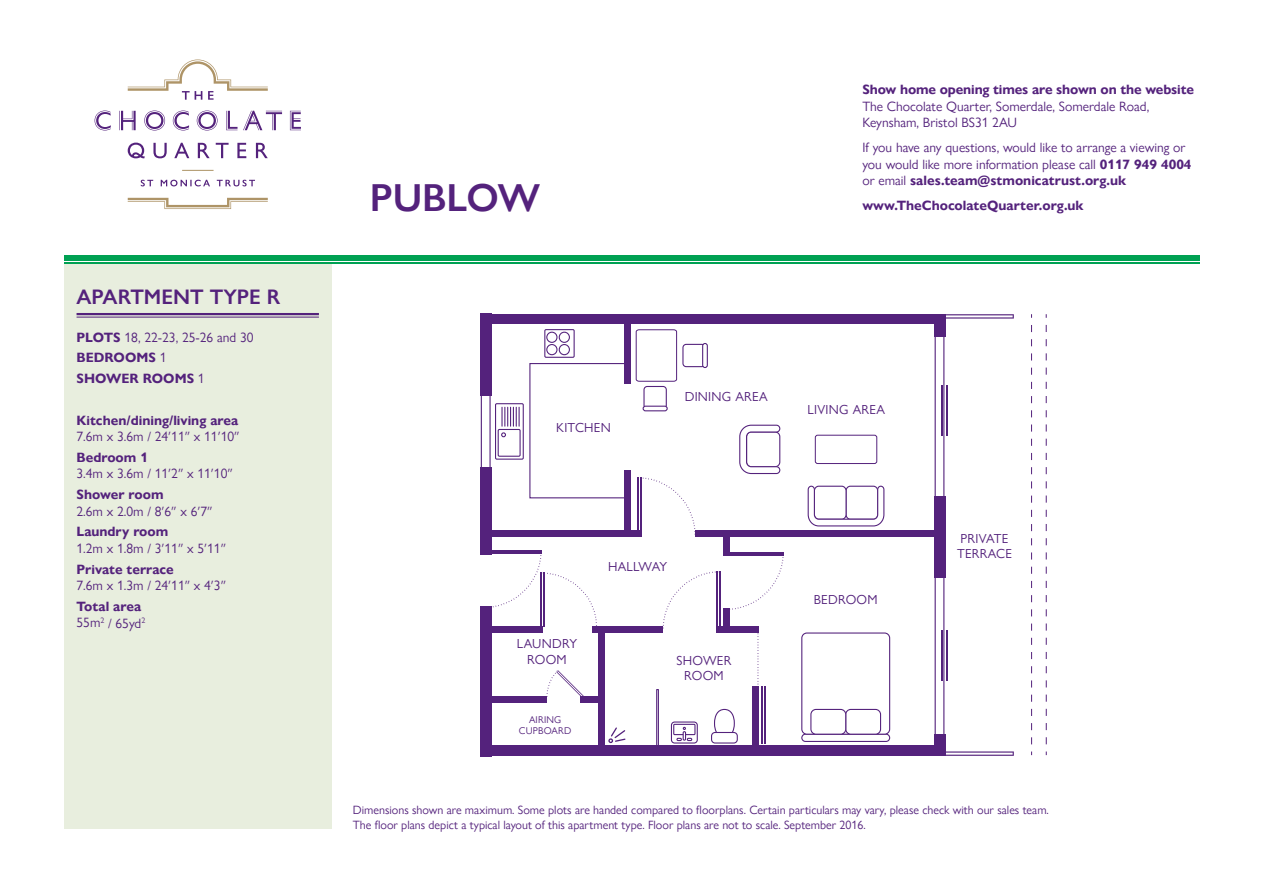
<style>
.page{position:relative;width:1263px;height:893px;background:#fff}
.page>*{position:absolute;margin:0;border:0;box-sizing:border-box;transform-origin:0 0}
.t1{font:600 39px "Gill Sans Nova";color:#54227c}
.t2{font:600 21px "Gill Sans Nova";color:#54227c}
.t3{font:13.5px/16.5px "Gill Sans Nova";color:#54227c}
.t4{font:700 13.5px/20.7px "Gill Sans Nova";color:#54227c}
.t5{font:13.05px/15.8px "Gill Sans Nova";letter-spacing:.02em;color:#54227c;text-align:center}
.t6{font:13.05px "Gill Sans Nova";letter-spacing:-.01em;color:#54227c}
.t7{font:12px/15px "Gill Sans Nova";color:#54227c}
.t8{font:9.75px/11.7px "Gill Sans Nova";letter-spacing:.02em;color:#54227c;text-align:center}
.s1{font-weight:400}
.s2{font-weight:700}
</style>
<div class="page">
<svg style="left:637px;top:477px;width:59px;height:58px"></svg>
<hr style="left:638px;top:478px;width:1px;height:58px;background:#54227c">
<hr style="left:640px;top:478px;width:1px;height:58px;background:#54227c">
<hr style="left:765px;top:687px;width:1px;height:57px;background:#54227c">
<hr style="left:761px;top:687px;width:1px;height:57px;background:#54227c">
<svg style="left:483px;top:549px;width:114px;height:78px"></svg>
<hr style="left:541px;top:573px;width:1px;height:54px;background:#54227c">
<hr style="left:543px;top:573px;width:1px;height:54px;background:#54227c">
<div style="left:643px;top:386px;width:24px;height:23px;border:1px solid #54227c;border-radius:3px"></div>
<div style="left:643px;top:406px;width:24px;height:5px;background:#fff;border-radius:2px"></div>
<div style="left:643px;top:406px;width:25px;height:5px;border:1px solid #54227c;border-radius:2px"></div>
<div style="left:682px;top:344px;width:23px;height:23px;border:1px solid #54227c;border-radius:3px"></div>
<hr style="left:703px;top:343px;width:4px;height:24px;background:#fff;border-radius:2px">
<div style="left:702px;top:343px;width:6px;height:25px;border:1px solid #54227c;border-radius:2px"></div>
<svg style="left:635px;top:329px;width:42px;height:53px"></svg>
<div style="left:801px;top:734px;width:89px;height:8px;border:1px solid #54227c;border-radius:4px"></div>
<div style="left:801px;top:632px;width:89px;height:103px;border:1px solid #54227c;border-radius:5px"></div>
<div style="left:845px;top:709px;width:36px;height:26px;border:1px solid #54227c;border-radius:5px"></div>
<div style="left:810px;top:709px;width:36px;height:26px;border:1px solid #54227c;border-radius:5px"></div>
<div style="left:714px;top:709px;width:21px;height:29px;border:1px solid #54227c;border-radius:50%"></div>
<div style="left:711px;top:732px;width:26px;height:11px;background:#fff;border-radius:4px"></div>
<div style="left:711px;top:732px;width:27px;height:11px;border:1px solid #54227c;border-radius:4px"></div>
<svg style="left:671px;top:722px;width:26px;height:21px"></svg>
<div style="left:671px;top:721px;width:27px;height:22px;border:1px solid #54227c;border-radius:3px"></div>
<div style="left:674px;top:724px;width:21px;height:11px;background:#fff"></div>
<div style="left:673px;top:724px;width:22px;height:11px;border:1px solid #54227c"></div>
<svg style="left:676px;top:727px;width:16px;height:14px"></svg>
<div style="left:559px;top:344px;width:11px;height:11px;border:1px solid #54227c;border-radius:50%"></div>
<div style="left:546px;top:344px;width:11px;height:11px;border:1px solid #54227c;border-radius:50%"></div>
<div style="left:546px;top:332px;width:11px;height:11px;border:1px solid #54227c;border-radius:50%"></div>
<div style="left:559px;top:332px;width:11px;height:11px;border:1px solid #54227c;border-radius:50%"></div>
<div style="left:544px;top:329px;width:31px;height:29px;border:1px solid #54227c"></div>
<svg style="left:501px;top:407px;width:19px;height:19px"></svg>
<svg style="left:501px;top:432px;width:5px;height:5px"></svg>
<div style="left:498px;top:429px;width:23px;height:28px;border:1px solid #54227c"></div>
<div style="left:495px;top:403px;width:29px;height:57px;border:1px solid #54227c"></div>
<svg style="left:739px;top:424px;width:42px;height:51px"></svg>
<svg style="left:807px;top:485px;width:78px;height:42px"></svg>
<div style="left:815px;top:435px;width:62px;height:29px;border:1px solid #54227c;border-radius:2px"></div>
<div style="left:491px;top:530px;width:151px;height:7px;background:#54227c"></div>
<div style="left:625px;top:321px;width:6px;height:62px;background:#54227c"></div>
<div style="left:723px;top:535px;width:7px;height:21px;background:#54227c"></div>
<div style="left:625px;top:470px;width:6px;height:63px;background:#54227c"></div>
<div style="left:695px;top:530px;width:239px;height:7px;background:#54227c"></div>
<div style="left:598px;top:626px;width:7px;height:121px;background:#54227c"></div>
<div style="left:593px;top:626px;width:70px;height:7px;background:#54227c"></div>
<div style="left:489px;top:626px;width:54px;height:7px;background:#54227c"></div>
<div style="left:491px;top:696px;width:56px;height:6px;background:#54227c"></div>
<div style="left:581px;top:696px;width:17px;height:7px;background:#54227c"></div>
<div style="left:752px;top:687px;width:6px;height:60px;background:#54227c"></div>
<div style="left:529px;top:363px;width:99px;height:135px;border:1px solid #54227c"></div>
<svg style="left:662px;top:552px;width:122px;height:156px"></svg>
<div style="left:935px;top:571px;width:9px;height:169px;border:1px solid #54227c"></div>
<div style="left:481px;top:350px;width:10px;height:169px;border:1px solid #54227c"></div>
<div style="left:935px;top:333px;width:9px;height:169px;border:1px solid #54227c"></div>
<div style="left:480px;top:314px;width:465px;height:9px;background:#54227c"></div>
<div style="left:934px;top:734px;width:11px;height:21px;background:#54227c"></div>
<div style="left:934px;top:497px;width:11px;height:81px;background:#54227c"></div>
<div style="left:934px;top:321px;width:11px;height:16px;background:#54227c"></div>
<div style="left:480px;top:314px;width:11px;height:82px;background:#54227c"></div>
<div style="left:480px;top:467px;width:11px;height:87px;background:#54227c"></div>
<div style="left:480px;top:606px;width:11px;height:150px;background:#54227c"></div>
<div style="left:480px;top:746px;width:465px;height:10px;background:#54227c"></div>
<svg style="left:546px;top:670px;width:38px;height:29px"></svg>
<hr style="left:946px;top:385px;width:1px;height:51px;background:#54227c">
<hr style="left:941px;top:385px;width:2px;height:51px;background:#54227c">
<hr style="left:946px;top:630px;width:1px;height:51px;background:#54227c">
<hr style="left:941px;top:630px;width:2px;height:51px;background:#54227c">
<svg style="left:1031px;top:314px;width:1px;height:430px"></svg>
<svg style="left:1046px;top:325px;width:1px;height:430px"></svg>
<div style="left:944px;top:314px;width:70px;height:5px;background:#9b7eb2"></div>
<hr style="left:945px;top:315px;width:68px;height:2px;background:#54227c">
<div style="left:944px;top:751px;width:70px;height:5px;background:#9171ab"></div>
<hr style="left:945px;top:753px;width:68px;height:2px;background:#54227c">
<div style="left:656px;top:689px;width:3px;height:61px;border:1px solid #54227c"></div>
<svg style="left:608px;top:727px;width:18px;height:16px"></svg>
<svg style="left:95px;top:59px;width:206px;height:150px"></svg>
<div style="left:64px;top:264px;width:268px;height:565px;background:#e8eede"></div>
<hr style="left:77px;top:313px;width:242px;height:2px;background:#54227c">
<hr style="left:77px;top:317px;width:242px;height:1px;background:#54227c">
<hr style="left:64px;top:262px;width:1135px;height:2px;background:#00a153">
<div style="left:64px;top:255px;width:1135px;height:5px;background:#00a153"></div>
<h2 class="t2" style="left:77px;top:284px;width:205px">APARTMENT TYPE R</h2>
<p class="t4" style="left:77px;top:327px;width:179px">PLOTS <span class="s1">18, 22-23, 25-26 and 30<br></span>BEDROOMS <span class="s1">1<br></span>SHOWER ROOMS <span class="s1">1</span></p>
<p class="t4" style="left:77px;top:410px;width:163px">Kitchen/dining/living area</p>
<p class="t3" style="left:77px;top:428px;width:164px">7.6m x 3.6m / 24′11″ x 11′10″</p>
<p class="t4" style="left:77px;top:447px;width:73px">Bedroom 1</p>
<p class="t3" style="left:77px;top:465px;width:158px">3.4m x 3.6m / 11′2″ x 11′10″</p>
<p class="t4" style="left:77px;top:484px;width:89px">Shower room</p>
<p class="t3" style="left:77px;top:503px;width:137px">2.6m x 2.0m / 8′6″ x 6′7″</p>
<p class="t4" style="left:77px;top:521px;width:93px">Laundry room</p>
<p class="t3" style="left:77px;top:540px;width:151px">1.2m x 1.8m / 3′11″ x 5′11″</p>
<p class="t4" style="left:77px;top:559px;width:99px">Private terrace</p>
<p class="t3" style="left:77px;top:577px;width:151px">7.6m x 1.3m / 24′11″ x 4′3″</p>
<p class="t4" style="left:77px;top:598px;width:70px;line-height:16.5px">Total area<br><span class="s1">55m</span><sup>2</sup> <span class="s1">/ 65yd</span><sup>2</sup></p>
<h1 class="t1" style="left:370px;top:174px;width:171px">PUBLOW</h1>
<p class="t4" style="left:862px;top:79px;width:333px">Show home opening times are shown on the website</p>
<p class="t3" style="left:862px;top:98px;width:288px">The Chocolate Quarter, Somerdale, Somerdale Road,<br>Keynsham, Bristol BS31 2AU</p>
<p class="t3" style="left:862px;top:139px;width:331px">If you have any questions, would like to arrange a viewing or you would like more information please call <span class="s2">0117 949 4004 </span>or email <span class="s2">sales.team@stmonicatrust.org.uk</span></p>
<p class="t4" style="left:862px;top:195px;width:223px">www.TheChocolateQuarter.org.uk</p>
<p class="t5" style="left:556px;top:420px;width:56px">KITCHEN</p>
<p class="t5" style="left:685px;top:389px;width:85px">DINING AREA</p>
<p class="t5" style="left:808px;top:402px;width:79px">LIVING AREA</p>
<p class="t5" style="left:517px;top:636px;width:62px">LAUNDRY<br>ROOM</p>
<p class="t8" style="left:519px;top:713px;width:54px">AIRING<br>CUPBOARD</p>
<p class="t6" style="left:608px;top:558px;width:61px">HALLWAY</p>
<p class="t5" style="left:677px;top:652px;width:56px">SHOWER<br>ROOM</p>
<p class="t5" style="left:814px;top:591px;width:65px">BEDROOM</p>
<p class="t5" style="left:957px;top:530px;width:56px;text-align:left">PRIVATE<br>TERRACE</p>
<p class="t7" style="left:353px;top:802px;width:697px">Dimensions shown are maximum. Some plots are handed compared to floorplans. Certain particulars may vary, please check with our sales team.<br>The floor plans depict a typical layout of this apartment type. Floor plans are not to scale. September 2016.</p>
</div>
